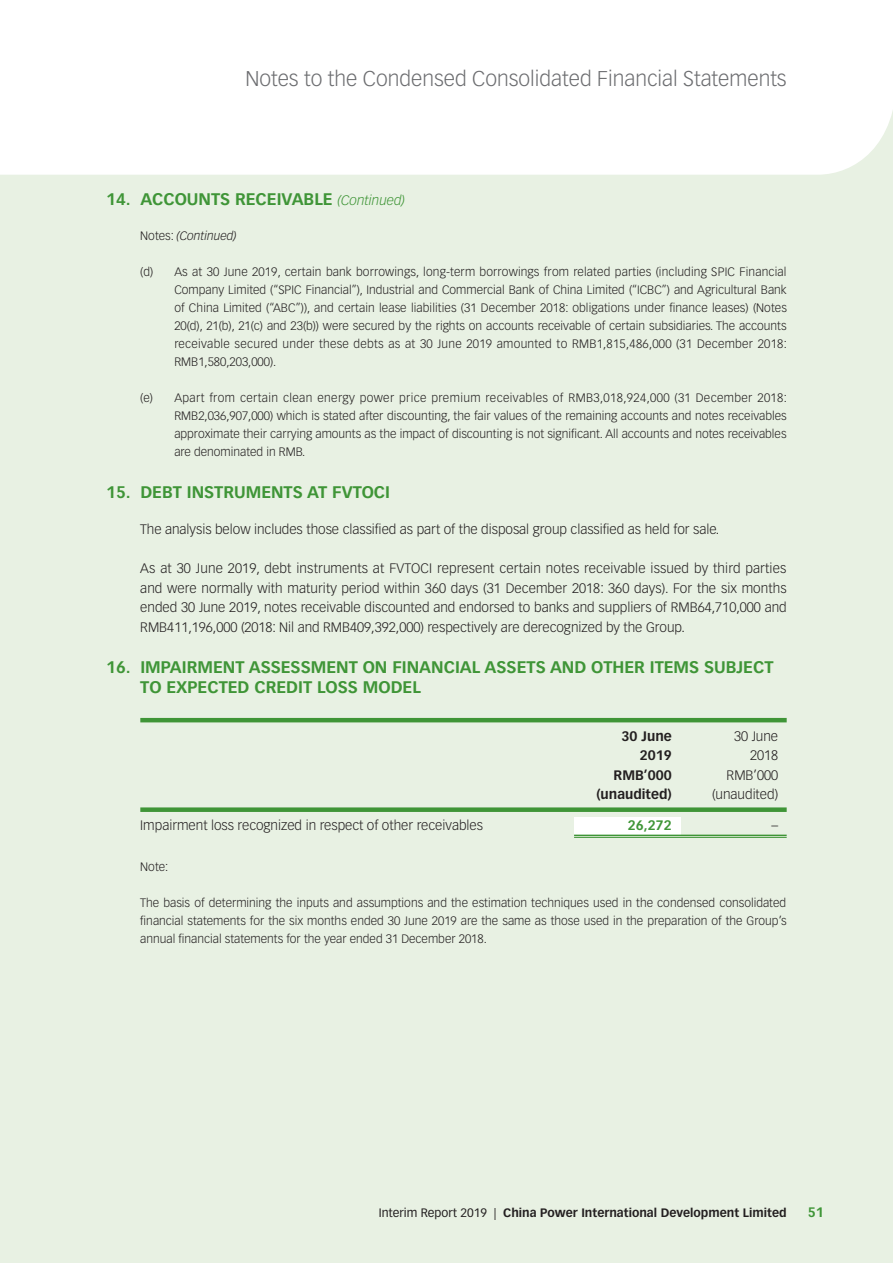
<style>
.page{position:relative;width:893px;height:1263px;background:#fff}
.page>*{position:absolute;margin:0;border:0;box-sizing:border-box;transform-origin:0 0}
.t1{font:300 21px "Vectora LT Std";color:#6c6d70}
.Subhead_1{font:700 16.5px/19.5px "Vectora LT Std";color:#3f9537}
.Body_text{font:300 13.5px/19.5px "Vectora LT Std";color:#231f20;text-align:justify}
.Table_2_Column{font:300 13.5px "Vectora LT Std";color:#231f20}
.Table_2_Column-2{font:700 13.5px "Vectora LT Std";color:#231f20}
.Table_2_Column-3{font:700 13.5px "Vectora LT Std";color:#3f9537}
.Notes{font:300 12px/18px "Vectora LT Std";color:#231f20;text-align:justify}
.t2{font:700 12px "Vectora LT Std";color:#231f20}
.Notes-2{font:italic 300 12px "Vectora LT Std";color:#231f20}
.s1{font-weight:300;font-style:italic;font-size:13.5px}
.s2{font-style:normal}
.s3{font-weight:400}
</style>
<div class="page">
<div style="left:0;top:111px;width:893px;height:1152px;background:#e8f1e3"></div>
<div style="left:574px;top:817px;width:106px;height:19px;background:#fff"></div>
<hr style="left:140px;top:718px;width:647px;height:4px;background:#3f9537">
<div style="left:140px;top:807px;width:647px;height:5px;background:#3f9537"></div>
<hr style="left:574px;top:835px;width:213px;height:1px;background:#3f9537">
<hr style="left:574px;top:837px;width:213px;height:1px;background:#3f9537">
<h1 class="t1" style="left:245px;top:67px;width:543px">Notes to the Condensed Consolidated Financial Statements</h1>
<p class="Subhead_1" style="left:106px;top:189px;width:300px">14. ACCOUNTS RECEIVABLE <span class="s1">(Continued)</span></p>
<p class="Notes-2" style="left:140px;top:229px;width:98px"><span class="s2">Notes:</span> (Continued)</p>
<p class="Notes" style="left:174px;top:263px;width:614px;text-indent:-34px">(d) As at 30 June 2019, certain bank borrowings, long-term borrowings from related parties (including SPIC Financial Company Limited (“SPIC Financial”), Industrial and Commercial Bank of China Limited (“ICBC”) and Agricultural Bank of China Limited (“ABC”)), and certain lease liabilities (31 December 2018: obligations under finance leases) (Notes 20(d), 21(b), 21(c) and 23(b)) were secured by the rights on accounts receivable of certain subsidiaries. The accounts receivable secured under these debts as at 30 June 2019 amounted to RMB1,815,486,000 (31 December 2018:<br>RMB1,580,203,000).</p>
<p class="Notes" style="left:174px;top:389px;width:614px;text-indent:-34px">(e) Apart from certain clean energy power price premium receivables of RMB3,018,924,000 (31 December 2018:<br>RMB2,036,907,000) which is stated after discounting, the fair values of the remaining accounts and notes receivables approximate their carrying amounts as the impact of discounting is not significant. All accounts and notes receivables are denominated in RMB.</p>
<p class="Subhead_1" style="left:106px;top:482px;width:285px">15. DEBT INSTRUMENTS AT FVTOCI</p>
<p class="Body_text" style="left:140px;top:520px;width:581px">The analysis below includes those classified as part of the disposal group classified as held for sale.</p>
<p class="Body_text" style="left:140px;top:559px;width:648px">As at 30 June 2019, debt instruments at FVTOCI represent certain notes receivable issued by third parties and were normally with maturity period within 360 days (31 December 2018: 360 days). For the six months ended 30 June 2019, notes receivable discounted and endorsed to banks and suppliers of RMB64,710,000 and RMB411,196,000 (2018: Nil and RMB409,392,000) respectively are derecognized by the Group.</p>
<p class="Subhead_1" style="left:140px;top:657px;width:635px;text-indent:-34px">16. IMPAIRMENT ASSESSMENT ON FINANCIAL ASSETS AND OTHER ITEMS SUBJECT<br>TO EXPECTED CREDIT LOSS MODEL</p>
<p class="Table_2_Column-2" style="left:622px;top:728px;width:52px">30 June</p>
<p class="Table_2_Column" style="left:734px;top:728px;width:46px">30 June</p>
<p class="Table_2_Column-2" style="left:640px;top:747px;width:33px">2019</p>
<p class="Table_2_Column" style="left:750px;top:747px;width:30px">2018</p>
<p class="Table_2_Column-2" style="left:614px;top:767px;width:60px">RMB’000</p>
<p class="Table_2_Column" style="left:727px;top:767px;width:53px">RMB’000</p>
<p class="Table_2_Column-2" style="left:596px;top:786px;width:77px">(unaudited)</p>
<p class="Table_2_Column" style="left:712px;top:786px;width:68px">(unaudited)</p>
<p class="Table_2_Column" style="left:140px;top:817px;width:344px">Impairment loss recognized in respect of other receivables</p>
<p class="Table_2_Column-3" style="left:628px;top:817px;width:45px">26,272</p>
<p class="Table_2_Column" style="left:771px;top:817px;width:8px">–</p>
<p class="Notes" style="left:140px;top:858px;width:30px">Note:</p>
<p class="Notes" style="left:140px;top:894px;width:648px">The basis of determining the inputs and assumptions and the estimation techniques used in the condensed consolidated financial statements for the six months ended 30 June 2019 are the same as those used in the preparation of the Group’s annual financial statements for the year ended 31 December 2018.</p>
<p class="t2" style="left:379px;top:1205px;width:409px"><span class="s3">Interim Report 2019 |</span> China Power International Development Limited</p>
<p class="Table_2_Column-3" style="left:808px;top:1204px;width:17px">51</p>
</div>
